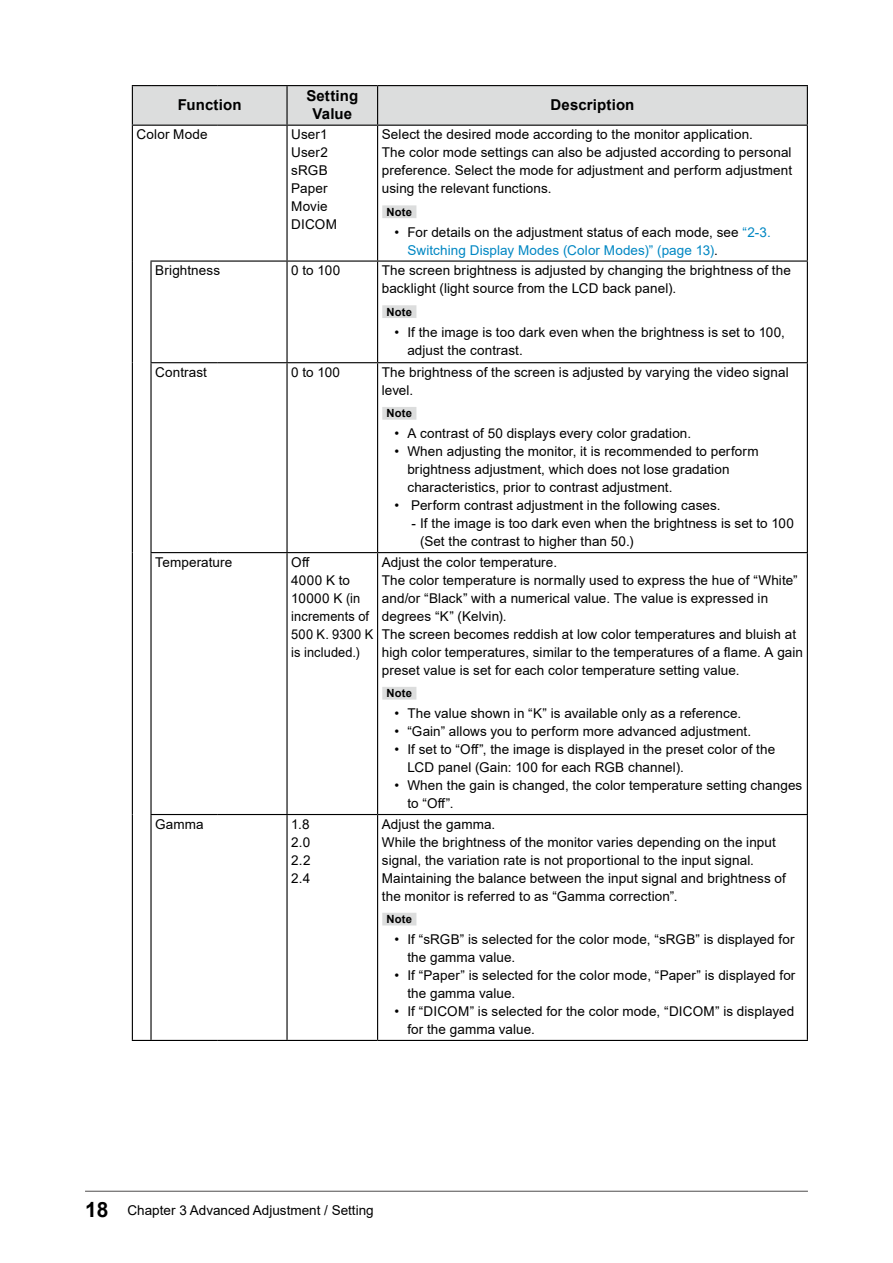
<style>
.page{position:relative;width:893px;height:1263px;background:#fff}
.page>*{position:absolute;margin:0;border:0;box-sizing:border-box;transform-origin:0 0}
.t1{font:700 15px/18px "Arial";letter-spacing:.01em;color:#000;text-align:center}
.t2{font:13.5px/18px "Arial";letter-spacing:.005em;color:#000}
.t3{font:700 11.25px "Arial";letter-spacing:.02em;color:#000}
.s1{color:#0087c3}
.s2{font-weight:700;font-size:21px}
</style>
<div class="page">
<svg style="left:132px;top:1040px;width:19px;height:1px"></svg>
<hr style="left:807px;top:86px;width:1px;height:39px;background:#000">
<hr style="left:132px;top:126px;width:1px;height:135px;background:#000">
<hr style="left:286px;top:126px;width:2px;height:134px;background:#000">
<hr style="left:377px;top:126px;width:1px;height:134px;background:#000">
<hr style="left:807px;top:126px;width:1px;height:134px;background:#000">
<hr style="left:132px;top:261px;width:1px;height:102px;background:#000">
<hr style="left:150px;top:262px;width:2px;height:100px;background:#000">
<hr style="left:286px;top:262px;width:2px;height:100px;background:#000">
<hr style="left:377px;top:262px;width:1px;height:100px;background:#000">
<hr style="left:807px;top:262px;width:1px;height:100px;background:#000">
<hr style="left:132px;top:363px;width:1px;height:190px;background:#000">
<hr style="left:150px;top:363px;width:2px;height:189px;background:#000">
<hr style="left:286px;top:363px;width:2px;height:189px;background:#000">
<hr style="left:377px;top:363px;width:1px;height:189px;background:#000">
<hr style="left:807px;top:363px;width:1px;height:189px;background:#000">
<hr style="left:132px;top:553px;width:1px;height:261px;background:#000">
<hr style="left:150px;top:553px;width:2px;height:261px;background:#000">
<hr style="left:286px;top:553px;width:2px;height:261px;background:#000">
<hr style="left:377px;top:553px;width:1px;height:261px;background:#000">
<hr style="left:807px;top:553px;width:1px;height:261px;background:#000">
<hr style="left:132px;top:814px;width:1px;height:226px;background:#000">
<hr style="left:150px;top:815px;width:2px;height:225px;background:#000">
<hr style="left:286px;top:815px;width:2px;height:225px;background:#000">
<hr style="left:377px;top:815px;width:1px;height:225px;background:#000">
<hr style="left:807px;top:815px;width:1px;height:225px;background:#000">
<hr style="left:378px;top:85px;width:430px;height:1px;background:#000">
<svg style="left:132px;top:85px;width:675px;height:41px;background:#d2d3d3"></svg>
<hr style="left:151px;top:125px;width:66px;height:1px;background:#000">
<hr style="left:217px;top:125px;width:70px;height:1px;background:#000">
<hr style="left:287px;top:125px;width:91px;height:1px;background:#000">
<hr style="left:378px;top:125px;width:430px;height:1px;background:#000">
<hr style="left:150px;top:260px;width:67px;height:2px;background:#000">
<hr style="left:217px;top:260px;width:70px;height:2px;background:#000">
<hr style="left:287px;top:260px;width:91px;height:2px;background:#000">
<hr style="left:378px;top:260px;width:430px;height:2px;background:#000">
<hr style="left:150px;top:362px;width:67px;height:1px;background:#000">
<hr style="left:217px;top:362px;width:70px;height:1px;background:#000">
<hr style="left:287px;top:362px;width:91px;height:1px;background:#000">
<hr style="left:378px;top:362px;width:430px;height:1px;background:#000">
<hr style="left:150px;top:552px;width:67px;height:1px;background:#000">
<hr style="left:217px;top:552px;width:70px;height:1px;background:#000">
<hr style="left:287px;top:552px;width:91px;height:1px;background:#000">
<hr style="left:378px;top:552px;width:430px;height:1px;background:#000">
<hr style="left:150px;top:814px;width:67px;height:1px;background:#000">
<hr style="left:217px;top:814px;width:70px;height:1px;background:#000">
<hr style="left:287px;top:814px;width:91px;height:1px;background:#000">
<hr style="left:378px;top:814px;width:430px;height:1px;background:#000">
<hr style="left:151px;top:1040px;width:66px;height:1px;background:#000">
<hr style="left:217px;top:1040px;width:70px;height:1px;background:#000">
<hr style="left:287px;top:1040px;width:91px;height:1px;background:#000">
<hr style="left:378px;top:1040px;width:430px;height:1px;background:#000">
<div style="left:382px;top:205px;width:34px;height:13px;background:#dcdddd"></div>
<div style="left:382px;top:305px;width:34px;height:13px;background:#dcdddd"></div>
<div style="left:382px;top:407px;width:34px;height:13px;background:#dcdddd"></div>
<div style="left:382px;top:687px;width:34px;height:13px;background:#dcdddd"></div>
<div style="left:382px;top:913px;width:34px;height:12px;background:#dcdddd"></div>
<hr style="left:85px;top:1191px;width:723px;height:1px;background:#595757">
<p class="t1" style="left:178px;top:96px;width:65px">Function</p>
<p class="t1" style="left:306px;top:87px;width:53px">Setting<br>Value</p>
<p class="t1" style="left:550px;top:96px;width:85px">Description</p>
<p class="t2" style="left:137px;top:125px;width:72px">Color Mode</p>
<p class="t2" style="left:291px;top:125px;width:47px">User1<br>User2 sRGB<br>Paper<br>Movie<br>DICOM</p>
<p class="t2" style="left:382px;top:125px;width:412px">Select the desired mode according to the monitor application.<br>The color mode settings can also be adjusted according to personal preference. Select the mode for adjustment and perform adjustment using the relevant functions.</p>
<p class="t3" style="left:387px;top:204px;width:27px">Note</p>
<p class="t2" style="left:407px;top:223px;width:365px;text-indent:-13px">• For details on the adjustment status of each mode, see <span class="s1">“2-3.<br>Switching Display Modes (Color Modes)” (page 13)</span>.</p>
<p class="t2" style="left:155px;top:261px;width:66px">Brightness</p>
<p class="t2" style="left:291px;top:261px;width:50px">0 to 100</p>
<p class="t2" style="left:382px;top:261px;width:411px">The screen brightness is adjusted by changing the brightness of the backlight (light source from the LCD back panel).</p>
<p class="t3" style="left:387px;top:304px;width:27px">Note</p>
<p class="t2" style="left:407px;top:323px;width:379px;text-indent:-13px">• If the image is too dark even when the brightness is set to 100, adjust the contrast.</p>
<p class="t2" style="left:155px;top:363px;width:53px">Contrast</p>
<p class="t2" style="left:291px;top:363px;width:50px">0 to 100</p>
<p class="t2" style="left:382px;top:363px;width:408px">The brightness of the screen is adjusted by varying the video signal level.</p>
<p class="t3" style="left:387px;top:405px;width:27px">Note</p>
<p class="t2" style="left:395px;top:425px;width:298px">• A contrast of 50 displays every color gradation.</p>
<p class="t2" style="left:407px;top:443px;width:353px;text-indent:-13px">• When adjusting the monitor, it is recommended to perform brightness adjustment, which does not lose gradation characteristics, prior to contrast adjustment.</p>
<p class="t2" style="left:395px;top:497px;width:328px">• Perform contrast adjustment in the following cases.</p>
<p class="t2" style="left:420px;top:515px;width:375px;text-indent:-9px">- If the image is too dark even when the brightness is set to 100 (Set the contrast to higher than 50.)</p>
<p class="t2" style="left:155px;top:553px;width:79px">Temperature</p>
<p class="t2" style="left:291px;top:553px;width:84px">Off<br>4000 K to<br>10000 K (in increments of<br>500 K. 9300 K is included.)</p>
<p class="t2" style="left:382px;top:553px;width:423px">Adjust the color temperature.<br>The color temperature is normally used to express the hue of “White” and/or “Black” with a numerical value. The value is expressed in degrees “K” (Kelvin).<br>The screen becomes reddish at low color temperatures and bluish at high color temperatures, similar to the temperatures of a flame. A gain preset value is set for each color temperature setting value.</p>
<p class="t3" style="left:387px;top:685px;width:27px">Note</p>
<p class="t2" style="left:395px;top:704px;width:348px">• The value shown in “K” is available only as a reference.</p>
<p class="t2" style="left:395px;top:722px;width:358px">• “Gain” allows you to perform more advanced adjustment.</p>
<p class="t2" style="left:407px;top:740px;width:369px;text-indent:-13px">• If set to “Off”, the image is displayed in the preset color of the<br>LCD panel (Gain: 100 for each RGB channel).</p>
<p class="t2" style="left:407px;top:776px;width:396px;text-indent:-13px">• When the gain is changed, the color temperature setting changes to “Off”.</p>
<p class="t2" style="left:155px;top:815px;width:50px">Gamma</p>
<p class="t2" style="left:291px;top:815px;width:21px;text-align:justify">1.8<br>2.0<br>2.2<br>2.4</p>
<p class="t2" style="left:382px;top:815px;width:405px">Adjust the gamma.<br>While the brightness of the monitor varies depending on the input signal, the variation rate is not proportional to the input signal.<br>Maintaining the balance between the input signal and brightness of the monitor is referred to as “Gamma correction”.</p>
<p class="t3" style="left:387px;top:911px;width:27px">Note</p>
<p class="t2" style="left:407px;top:930px;width:389px;text-indent:-13px">• If “sRGB” is selected for the color mode, “sRGB” is displayed for the gamma value.</p>
<p class="t2" style="left:407px;top:966px;width:390px;text-indent:-13px">• If “Paper” is selected for the color mode, “Paper” is displayed for the gamma value.</p>
<p class="t2" style="left:407px;top:1002px;width:388px;text-indent:-13px">• If “DICOM” is selected for the color mode, “DICOM” is displayed for the gamma value.</p>
<p class="t2" style="left:85px;top:1201px;width:290px"><span class="s2">18</span> Chapter 3 Advanced Adjustment / Setting</p>
</div>
